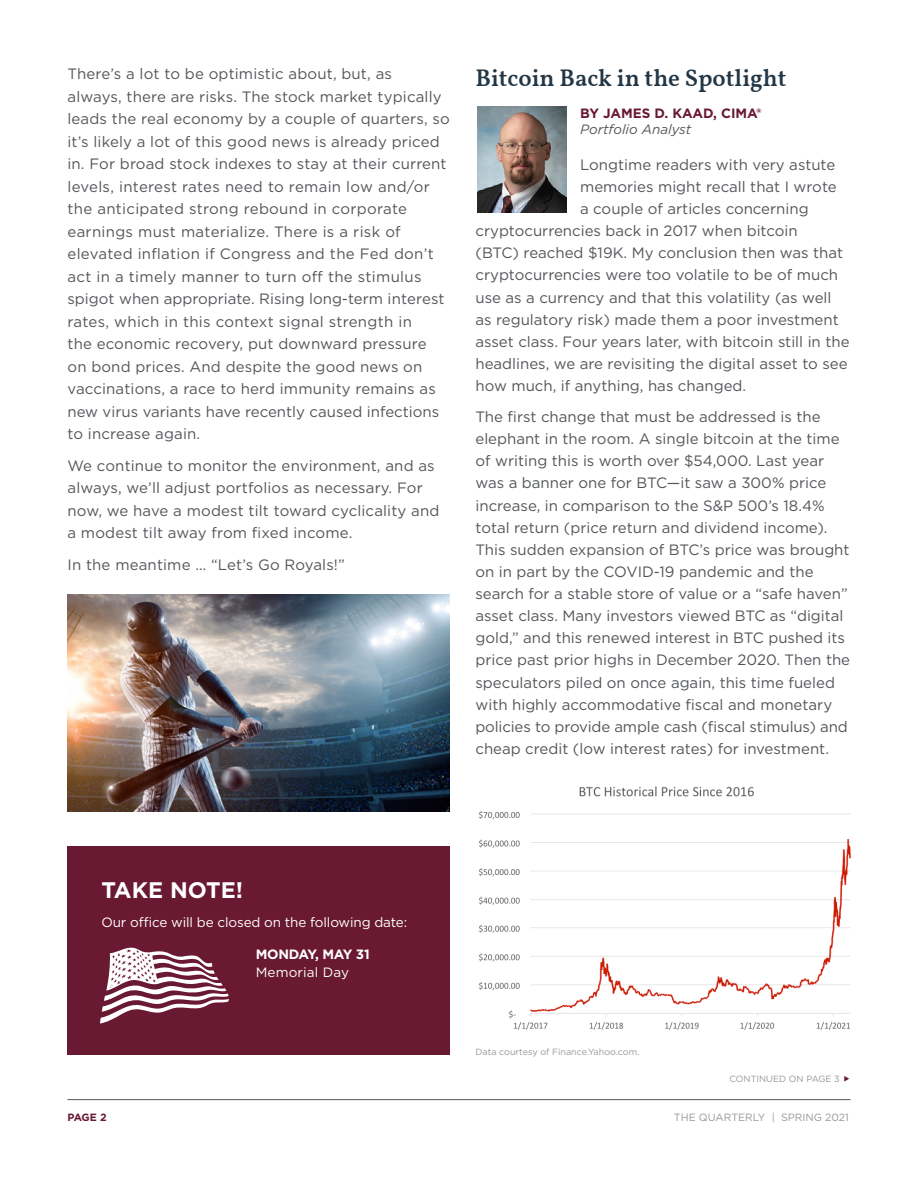
<style>
.page{position:relative;width:918px;height:1188px;background:#fff}
.page>*{position:absolute;margin:0;border:0;box-sizing:border-box;transform-origin:0 0}
.t1{font:600 24px "Vollkorn";color:#223645}
.t2{font:700 22.5px "Gotham";color:#fff}
.t3{font:15px/22.5px "Gotham";color:#53565a}
.t4{font:13.5px "Gotham";letter-spacing:-.01em;color:#fff}
.t5{font:700 13.5px/16.5px "Gotham";color:#691931}
.t6{font:700 13.5px/18px "Gotham";letter-spacing:-.02em;color:#fff}
.t7{font:10.5px "Gotham";color:#99969a}
.t8{font:700 10.5px "Gotham";color:#691931}
.t9{font:9px "Gotham";color:#99969a}
.s1{font-weight:400;font-style:italic;color:#53565a}
.s2{font-weight:400}
</style>
<div class="page">
<hr style="left:68px;top:1099px;width:782px;height:1px;background:#53565a">
<div style="left:68px;top:847px;width:382px;height:208px;background:#691931"></div>
<img style="left:477px;top:107px;width:90px;height:106px">
<img style="left:68px;top:594px;width:382px;height:217px">
<img style="left:478px;top:786px;width:372px;height:244px">
<svg style="left:100px;top:947px;width:129px;height:77px"></svg>
<p class="t3" style="left:68px;top:63px;width:384px">There’s a lot to be optimistic about, but, as always, there are risks. The stock market typically leads the real economy by a couple of quarters, so it’s likely a lot of this good news is already priced in. For broad stock indexes to stay at their current levels, interest rates need to remain low and/or the anticipated strong rebound in corporate earnings must materialize. There is a risk of elevated inflation if Congress and the Fed don’t act in a timely manner to turn off the stimulus spigot when appropriate. Rising long-term interest rates, which in this context signal strength in<br>the economic recovery, put downward pressure<br>on bond prices. And despite the good news on vaccinations, a race to herd immunity remains as new virus variants have recently caused infections to increase again.</p>
<p class="t3" style="left:68px;top:454px;width:373px">We continue to monitor the environment, and as always, we’ll adjust portfolios as necessary. For now, we have a modest tilt toward cyclicality and a modest tilt away from fixed income.</p>
<p class="t3" style="left:68px;top:553px;width:279px">In the meantime … “Let’s Go Royals!”</p>
<p class="t1" style="left:476px;top:59px;width:313px">Bitcoin Back in the Spotlight</p>
<p class="t5" style="left:580px;top:105px;width:183px">BY JAMES D. KAAD, CIMA®<br><span class="s1">Portfolio Analyst</span></p>
<p class="t3" style="left:580px;top:153px;width:257px">Longtime readers with very astute</p>
<p class="t3" style="left:580px;top:175px;width:258px">memories might recall that I wrote</p>
<p class="t3" style="left:580px;top:197px;width:230px">a couple of articles concerning</p>
<p class="t3" style="left:476px;top:219px;width:324px">cryptocurrencies back in 2017 when bitcoin</p>
<p class="t3" style="left:476px;top:241px;width:369px">(BTC) reached $19K. My conclusion then was that</p>
<p class="t3" style="left:476px;top:264px;width:364px">cryptocurrencies were too volatile to be of much</p>
<p class="t3" style="left:476px;top:286px;width:357px">use as a currency and that this volatility (as well</p>
<p class="t3" style="left:476px;top:308px;width:365px">as regulatory risk) made them a poor investment</p>
<p class="t3" style="left:476px;top:330px;width:376px">asset class. Four years later, with bitcoin still in the</p>
<p class="t3" style="left:476px;top:352px;width:374px">headlines, we are revisiting the digital asset to see</p>
<p class="t3" style="left:476px;top:374px;width:272px">how much, if anything, has changed.</p>
<p class="t3" style="left:476px;top:405px;width:376px">The first change that must be addressed is the elephant in the room. A single bitcoin at the time of writing this is worth over $54,000. Last year was a banner one for BTC—it saw a 300% price increase, in comparison to the S&amp;P 500’s 18.4% total return (price return and dividend income).<br>This sudden expansion of BTC’s price was brought on in part by the COVID-19 pandemic and the search for a stable store of value or a “safe haven” asset class. Many investors viewed BTC as “digital gold,” and this renewed interest in BTC pushed its price past prior highs in December 2020. Then the speculators piled on once again, this time fueled with highly accommodative fiscal and monetary policies to provide ample cash (fiscal stimulus) and cheap credit (low interest rates) for investment.</p>
<p class="t2" style="left:101px;top:875px;width:143px">TAKE NOTE!</p>
<p class="t4" style="left:101px;top:914px;width:307px">Our office will be closed on the following date:</p>
<p class="t6" style="left:256px;top:945px;width:115px">MONDAY, MAY 31<br><span class="s2">Memorial Day</span></p>
<p class="t9" style="left:476px;top:1046px;width:165px">Data courtesy of Finance.Yahoo.com.</p>
<p class="t9" style="left:730px;top:1073px;width:112px">CONTINUED ON PAGE 3</p>
<p class="t8" style="left:68px;top:1110px;width:41px">PAGE 2</p>
<p class="t7" style="left:674px;top:1110px;width:177px">THE QUARTERLY | SPRING 2021</p>
</div>
